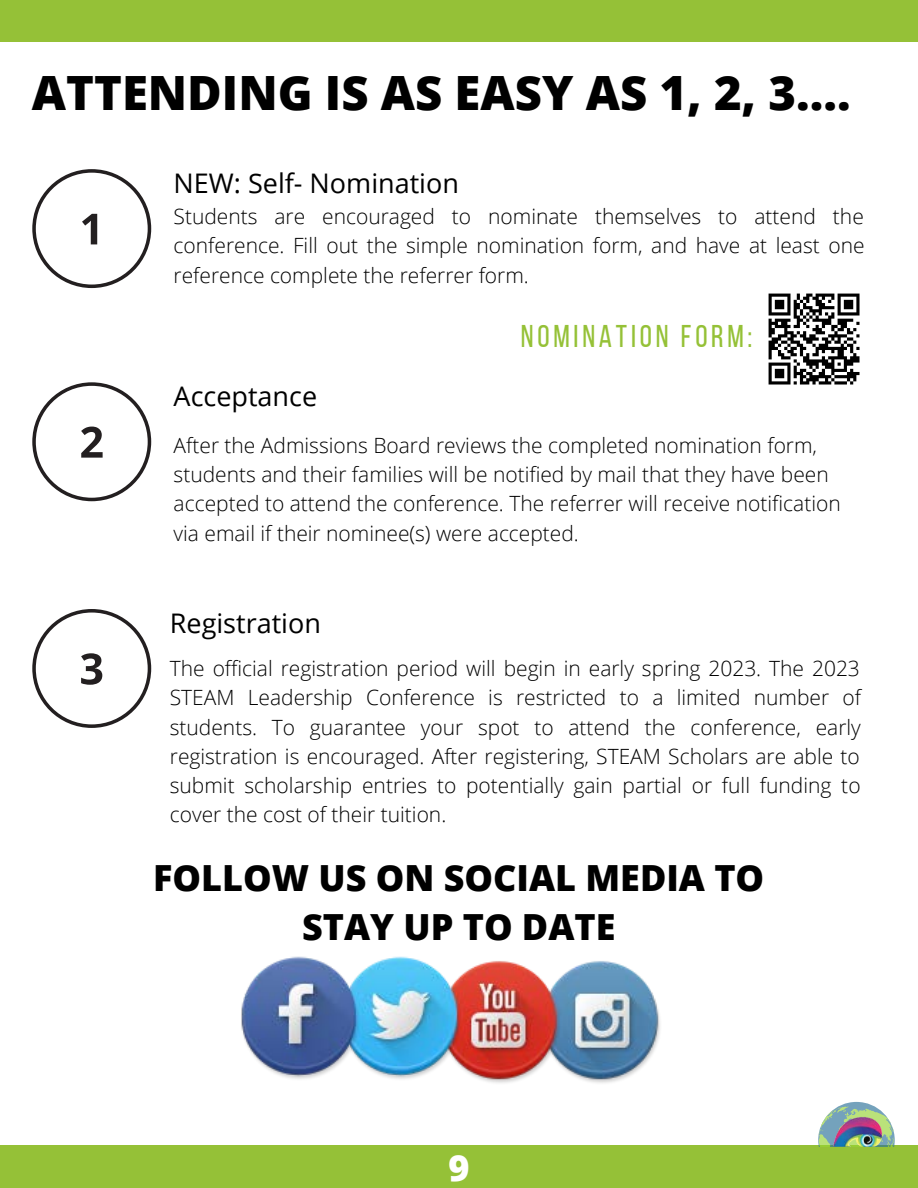
<style>
.page{position:relative;width:918px;height:1188px;background:#fff}
.page>*{position:absolute;margin:0;border:0;box-sizing:border-box;transform-origin:0 0}
.t1{font:800 47.25px "Open Sans";color:#000}
.t2{font:800 36px/49.5px "Open Sans";color:#000;text-align:center}
.t3{font:800 36px "Open Sans";color:#fff}
.t4{font:31.35px "Bebas Neue";letter-spacing:.12em;color:#95c137}
.t5{font:27px "Open Sans";color:#000}
.t6{font:300 21px/29.2px "Open Sans";color:#000;text-align:justify}
</style>
<div class="page">
<div style="left:0;top:0;width:918px;height:42px;background:#95c137"></div>
<div style="left:0;top:1146px;width:918px;height:42px;background:#95c137"></div>
<svg style="left:32px;top:169px;width:119px;height:119px"></svg>
<svg style="left:32px;top:382px;width:119px;height:119px"></svg>
<svg style="left:32px;top:609px;width:119px;height:119px"></svg>
<img style="left:192px;top:956px;width:512px;height:190px">
<svg style="left:768px;top:293px;width:92px;height:92px"></svg>
<svg style="left:818px;top:1117px;width:77px;height:30px"></svg>
<img style="left:826px;top:1101px;width:61px;height:46px">
<h1 class="t1" style="left:32px;top:59px;width:820px">ATTENDING IS AS EASY AS 1, 2, 3....</h1>
<p class="t5" style="left:174px;top:164px;width:287px">NEW: Self- Nomination</p>
<p class="t6" style="left:174px;top:201px;width:692px">Students are encouraged to nominate themselves to attend the conference. Fill out the simple nomination form, and have at least one reference complete the referrer form.</p>
<h3 class="t4" style="left:521px;top:323px;width:233px">NOMINATION FORM:</h3>
<p class="t5" style="left:174px;top:378px;width:145px">Acceptance</p>
<p class="t6" style="left:174px;top:430px;width:669px;text-align:left">After the Admissions Board reviews the completed nomination form, students and their families will be notified by mail that they have been accepted to attend the conference. The referrer will receive notification via email if their nominee(s) were accepted.</p>
<p class="t5" style="left:170px;top:604px;width:153px">Registration</p>
<p class="t6" style="left:170px;top:653px;width:693px">The official registration period will begin in early spring 2023. The 2023<br>STEAM Leadership Conference is restricted to a limited number of students. To guarantee your spot to attend the conference, early registration is encouraged. After registering, STEAM Scholars are able to submit scholarship entries to potentially gain partial or full funding to cover the cost of their tuition.</p>
<h2 class="t2" style="left:153px;top:852px;width:613px">FOLLOW US ON SOCIAL MEDIA TO<br>STAY UP TO DATE</h2>
<h2 class="t3" style="left:448px;top:1142px;width:23px">9</h2>
</div>
